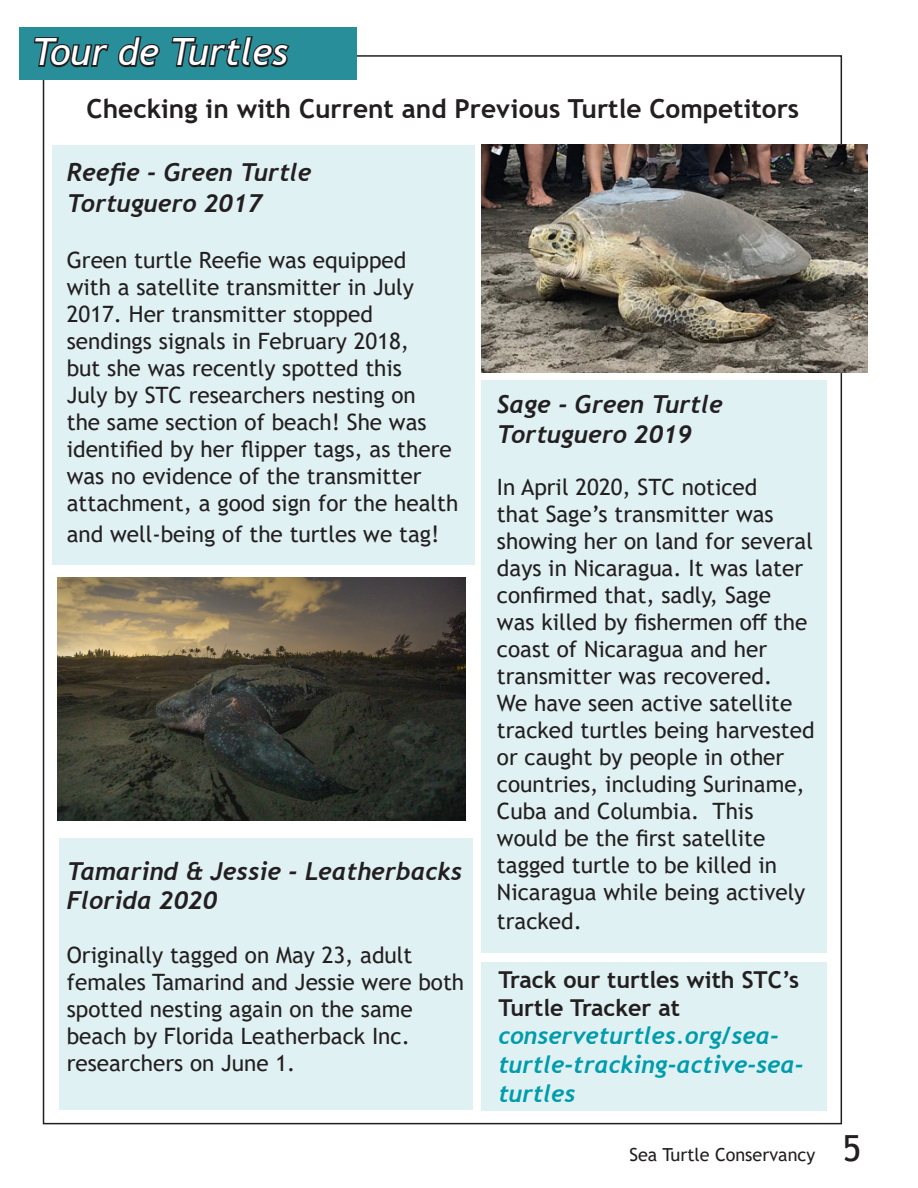
<style>
.page{position:relative;width:918px;height:1188px;background:#fff}
.page>*{position:absolute;margin:0;border:0;box-sizing:border-box;transform-origin:0 0}
.t1{font:italic 37.5px "Trebuchet MS";color:#fff}
.t2{font:700 26.25px "Trebuchet MS";color:#231f20}
.t3{font:italic 700 24.75px "Trebuchet";color:#231f20}
.t4{font:italic 700 24px/28.8px "Trebuchet";color:#009cac}
.t5{font:700 23.25px/27.9px "Trebuchet MS";color:#231f20}
.t6{font:22.5px/27.2px "Trebuchet MS";color:#231f20}
.t7{font:18px "Trebuchet MS";color:#231f20}
.s1{font-size:36px}
</style>
<div class="page">
<div style="left:19px;top:27px;width:337px;height:52px;background:#288e9a"></div>
<svg style="left:33px;top:36px;width:127px;height:32px"></svg>
<svg style="left:171px;top:36px;width:119px;height:32px"></svg>
<div style="left:52px;top:145px;width:422px;height:420px;background:#e0f1f3"></div>
<div style="left:482px;top:380px;width:345px;height:573px;background:#e0f1f3"></div>
<div style="left:59px;top:838px;width:413px;height:271px;background:#e0f1f3"></div>
<img style="left:482px;top:145px;width:386px;height:227px">
<img style="left:58px;top:578px;width:407px;height:243px">
<div style="left:482px;top:962px;width:345px;height:149px;background:#e0f1f3"></div>
<p class="t1" style="left:33px;top:29px;width:256px">Tour de Turtles</p>
<p class="t2" style="left:87px;top:93px;width:714px">Checking in with Current and Previous Turtle Competitors</p>
<p class="t3" style="left:67px;top:156px;width:246px">Reefie - Green Turtle</p>
<p class="t3" style="left:67px;top:188px;width:197px">Tortuguero 2017</p>
<p class="t6" style="left:67px;top:246px;width:393px">Green turtle Reefie was equipped<br>with a satellite transmitter in July 2017. Her transmitter stopped sendings signals in February 2018,<br>but she was recently spotted this<br>July by STC researchers nesting on<br>the same section of beach! She was identified by her flipper tags, as there was no evidence of the transmitter attachment, a good sign for the health</p>
<p class="t6" style="left:67px;top:521px;width:374px">and well-being of the turtles we tag!</p>
<p class="t3" style="left:67px;top:855px;width:397px">Tamarind &amp; Jessie - Leatherbacks</p>
<p class="t3" style="left:67px;top:885px;width:152px">Florida 2020</p>
<p class="t6" style="left:67px;top:942px;width:399px">Originally tagged on May 23, adult females Tamarind and Jessie were both spotted nesting again on the same beach by Florida Leatherback Inc. researchers on June 1.</p>
<p class="t3" style="left:497px;top:389px;width:227px">Sage - Green Turtle</p>
<p class="t3" style="left:497px;top:418px;width:197px">Tortuguero 2019</p>
<p class="t6" style="left:497px;top:473px;width:319px">In April 2020, STC noticed<br>that Sage’s transmitter was showing her on land for several days in Nicaragua. It was later confirmed that, sadly, Sage<br>was killed by fishermen off the coast of Nicaragua and her transmitter was recovered.<br>We have seen active satellite tracked turtles being harvested or caught by people in other countries, including Suriname,<br>Cuba and Columbia. This would be the first satellite tagged turtle to be killed in<br>Nicaragua while being actively tracked.</p>
<p class="t5" style="left:498px;top:965px;width:302px">Track our turtles with STC’s<br>Turtle Tracker at</p>
<p class="t4" style="left:498px;top:1021px;width:307px">conserveturtles.org/sea&shy;turtle-tracking-active-sea&shy;turtles</p>
<p class="t7" style="left:629px;top:1144px;width:233px">Sea Turtle Conservancy <span class="s1">5</span></p>
</div>
